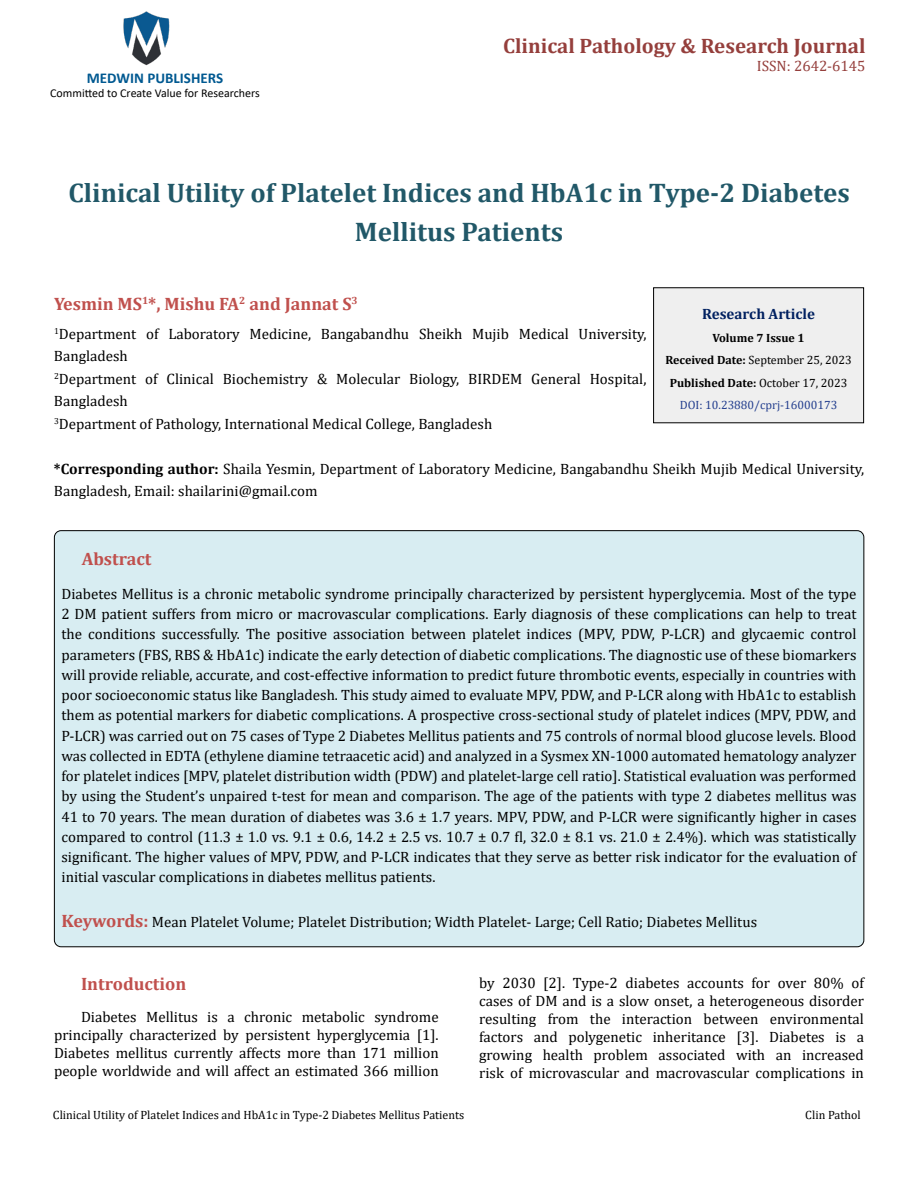
<style>
.page{position:relative;width:918px;height:1188px;background:#fff}
.page>*{position:absolute;margin:0;border:0;box-sizing:border-box;transform-origin:0 0}
.t1{font:700 27px/39px "Cambria";color:#215868;text-align:center}
.t2{font:700 21px "Cambria";color:#953f3c}
.t3{font:700 18px "Cambria";color:#c0504d}
.t4{font:15px/20.2px "Cambria";color:#000;text-align:justify}
.t5{font:700 15px "Calibri";color:#005991}
.t6{font:700 15px "Cambria";color:#002060}
.t7{font:15px "Cambria";color:#953f3c}
.t8{font:700 12px/22.5px "Cambria";color:#000;text-align:center}
.t9{font:12px "Cambria";color:#000}
.t10{font:12px "Calibri";color:#000}
.s1{font-weight:700}
.s2{font-weight:400}
.s3{font-weight:400;color:#25408f}
.s4{font-weight:700;font-size:18px;color:#c0504d}
</style>
<div class="page">
<img style="left:123px;top:11px;width:47px;height:55px">
<div style="left:654px;top:288px;width:210px;height:135px;background:#efefef"></div>
<div style="left:653px;top:287px;width:211px;height:136px;border:1px solid #000"></div>
<div style="left:54px;top:531px;width:810px;height:416px;background:#d8edf2;border-radius:7px"></div>
<p class="t5" style="left:87px;top:67px;width:138px">MEDWIN PUBLISHERS</p>
<p class="t10" style="left:50px;top:85px;width:211px">Committed to Create Value for Researchers</p>
<h2 class="t2" style="left:503px;top:31px;width:364px">Clinical Pathology &amp; Research Journal</h2>
<p class="t7" style="left:757px;top:57px;width:110px">ISSN: 2642-6145</p>
<h1 class="t1" style="left:68px;top:172px;width:783px">Clinical Utility of Platelet Indices and HbA1c in Type-2 Diabetes<br>Mellitus Patients</h1>
<p class="t3" style="left:54px;top:291px;width:305px">Yesmin MS<sup>1</sup>*, Mishu FA<sup>2</sup> and Jannat S<sup>3</sup></p>
<p class="t4" style="left:54px;top:322px;width:594px;line-height:22.5px;text-align:left"><sup>1</sup>Department of Laboratory Medicine, Bangabandhu Sheikh Mujib Medical University, Bangladesh<br><sup>2</sup>Department of Clinical Biochemistry &amp; Molecular Biology, BIRDEM General Hospital, Bangladesh<br><sup>3</sup>Department of Pathology, International Medical College, Bangladesh</p>
<p class="t4" style="left:54px;top:457px;width:812px;line-height:22.5px"><span class="s1">*Corresponding author:</span> Shaila Yesmin, Department of Laboratory Medicine, Bangabandhu Sheikh Mujib Medical University,<br>Bangladesh, Email: shailarini@gmail.com</p>
<p class="t6" style="left:702px;top:304px;width:114px">Research Article</p>
<p class="t8" style="left:665px;top:326px;width:188px">Volume 7 Issue 1<br>Received Date: <span class="s2">September 25, 2023<br></span>Published Date: <span class="s2">October 17, 2023<br></span><span class="s3">DOI: 10.23880/cprj-16000173</span></p>
<p class="t3" style="left:82px;top:546px;width:71px">Abstract</p>
<p class="t4" style="left:62px;top:584px;width:797px">Diabetes Mellitus is a chronic metabolic syndrome principally characterized by persistent hyperglycemia. Most of the type 2 DM patient suffers from micro or macrovascular complications. Early diagnosis of these complications can help to treat the conditions successfully. The positive association between platelet indices (MPV, PDW, P-LCR) and glycaemic control parameters (FBS, RBS &amp; HbA1c) indicate the early detection of diabetic complications. The diagnostic use of these biomarkers will provide reliable, accurate, and cost-effective information to predict future thrombotic events, especially in countries with poor socioeconomic status like Bangladesh. This study aimed to evaluate MPV, PDW, and P-LCR along with HbA1c to establish them as potential markers for diabetic complications. A prospective cross-sectional study of platelet indices (MPV, PDW, and P-LCR) was carried out on 75 cases of Type 2 Diabetes Mellitus patients and 75 controls of normal blood glucose levels. Blood was collected in EDTA (ethylene diamine tetraacetic acid) and analyzed in a Sysmex XN-1000 automated hematology analyzer for platelet indices [MPV, platelet distribution width (PDW) and platelet‐large cell ratio]. Statistical evaluation was performed by using the Student’s unpaired t-test for mean and comparison. The age of the patients with type 2 diabetes mellitus was 41 to 70 years. The mean duration of diabetes was 3.6 ± 1.7 years. MPV, PDW, and P-LCR were significantly higher in cases compared to control (11.3 ± 1.0 vs. 9.1 ± 0.6, 14.2 ± 2.5 vs. 10.7 ± 0.7 fl, 32.0 ± 8.1 vs. 21.0 ± 2.4%). which was statistically significant. The higher values of MPV, PDW, and P-LCR indicates that they serve as better risk indicator for the evaluation of initial vascular complications in diabetes mellitus patients.</p>
<p class="t4" style="left:62px;top:912px;width:697px"><span class="s4">Keywords:</span> Mean Platelet Volume; Platelet Distribution; Width Platelet- Large; Cell Ratio; Diabetes Mellitus</p>
<p class="t3" style="left:81px;top:971px;width:107px">Introduction</p>
<p class="t4" style="left:54px;top:1008px;width:386px;line-height:18px;text-indent:27px">Diabetes Mellitus is a chronic metabolic syndrome principally characterized by persistent hyperglycemia [1].<br>Diabetes mellitus currently affects more than 171 million people worldwide and will affect an estimated 366 million</p>
<p class="t4" style="left:479px;top:974px;width:386px;line-height:18px">by 2030 [2]. Type-2 diabetes accounts for over 80% of cases of DM and is a slow onset, a heterogeneous disorder resulting from the interaction between environmental factors and polygenetic inheritance [3]. Diabetes is a growing health problem associated with an increased risk of microvascular and macrovascular complications in</p>
<p class="t9" style="left:53px;top:1108px;width:413px">Clinical Utility of Platelet Indices and HbA1c in Type-2 Diabetes Mellitus Patients</p>
<p class="t9" style="left:805px;top:1108px;width:57px">Clin Pathol</p>
</div>
